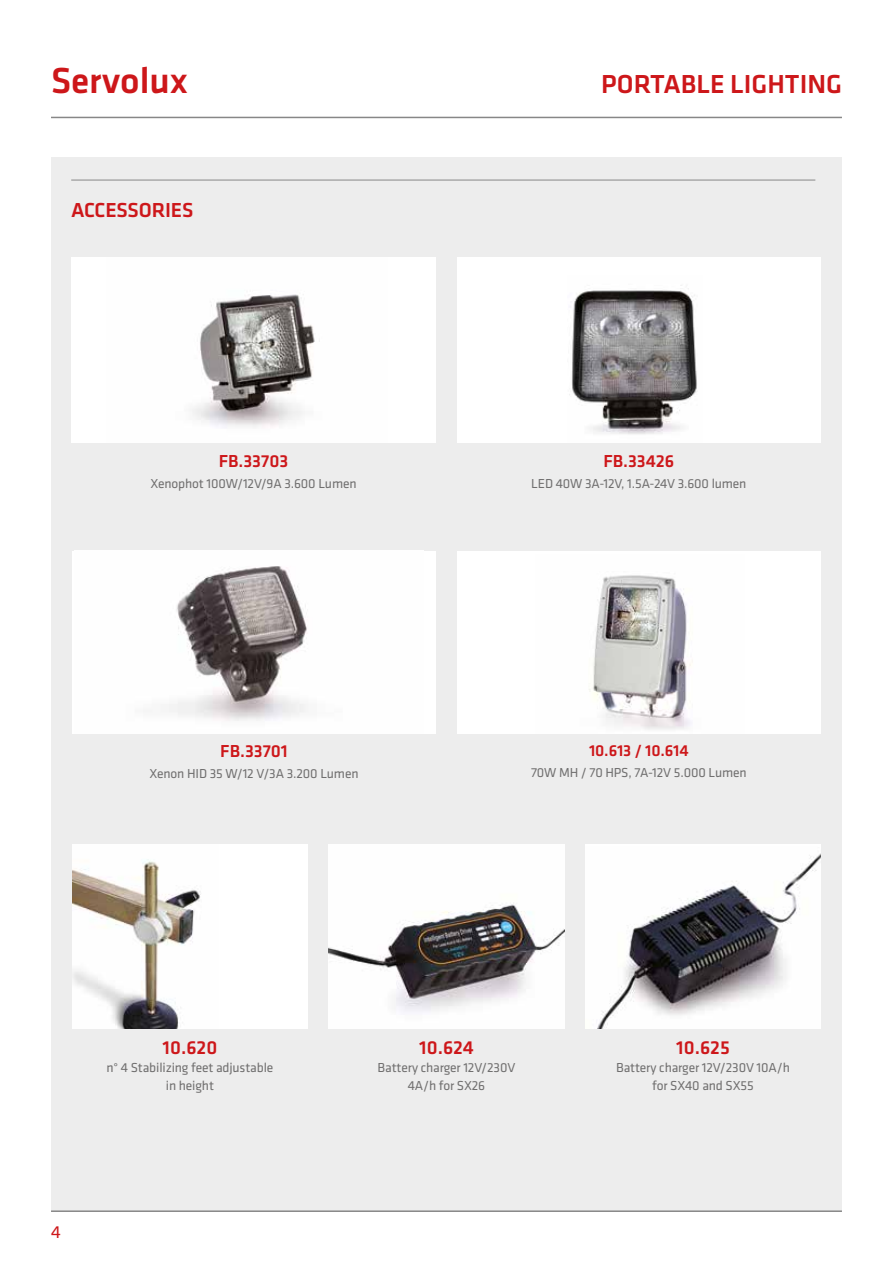
<style>
.page{position:relative;width:893px;height:1263px;background:#fff}
.page>*{position:absolute;margin:0;border:0;box-sizing:border-box;transform-origin:0 0}
.t1{font:500 37.5px "Klavika";color:#cd171a}
.t2{font:500 27px "Klavika";color:#cd171a}
.t3{font:500 21px "Klavika";letter-spacing:-.01em;color:#cd171a}
.t4{font:500 19.5px "Klavika";color:#cd171a}
.t5{font:500 18px "Klavika";color:#cd171a}
.t6{font:18px "Klavika";color:#cd171a}
.t7{font:500 16.5px "Klavika";letter-spacing:-.01em;color:#cd171a}
.t8{font:13.5px/18px "Klavika";letter-spacing:-.01em;color:#706f6f;text-align:center}
</style>
<div class="page">
<div style="left:51px;top:157px;width:791px;height:1053px;background:#ededed"></div>
<hr style="left:51px;top:117px;width:791px;height:1px;background:#878787">
<hr style="left:51px;top:1210px;width:791px;height:2px;background:#878787">
<hr style="left:71px;top:180px;width:744px;height:1px;background:#878787">
<div style="left:71px;top:257px;width:365px;height:186px;background:#fff"></div>
<img style="left:192px;top:294px;width:123px;height:134px">
<div style="left:457px;top:257px;width:364px;height:186px;background:#fff"></div>
<img style="left:569px;top:285px;width:128px;height:149px">
<div style="left:72px;top:844px;width:236px;height:184px;background:#fff"></div>
<img style="left:72px;top:859px;width:129px;height:169px">
<div style="left:72px;top:551px;width:364px;height:182px;background:#fff"></div>
<img style="left:169px;top:566px;width:138px;height:155px">
<div style="left:457px;top:551px;width:364px;height:182px;background:#fff"></div>
<img style="left:589px;top:575px;width:104px;height:155px">
<img style="left:329px;top:844px;width:235px;height:184px">
<img style="left:585px;top:846px;width:236px;height:182px">
<h1 class="t1" style="left:51px;top:60px;width:138px">Servolux</h1>
<h2 class="t2" style="left:601px;top:69px;width:242px">PORTABLE LIGHTING</h2>
<h3 class="t3" style="left:71px;top:199px;width:124px">ACCESSORIES</h3>
<h3 class="t5" style="left:219px;top:451px;width:71px">FB.33703</h3>
<p class="t8" style="left:150px;top:474px;width:208px">Xenophot 100W/12V/9A 3.600 Lumen</p>
<h3 class="t5" style="left:220px;top:742px;width:69px">FB.33701</h3>
<p class="t8" style="left:150px;top:765px;width:210px">Xenon HID 35 W/12 V/3A 3.200 Lumen</p>
<h3 class="t5" style="left:603px;top:451px;width:73px">FB.33426</h3>
<p class="t8" style="left:531px;top:474px;width:217px">LED 40W 3A-12V, 1.5A-24V 3.600 lumen</p>
<p class="t7" style="left:589px;top:742px;width:101px">10.613 / 10.614</p>
<p class="t8" style="left:531px;top:764px;width:217px">70W MH / 70 HPS, 7A-12V 5.000 Lumen</p>
<h3 class="t4" style="left:163px;top:1036px;width:56px">10.620</h3>
<p class="t8" style="left:107px;top:1058px;width:168px">n° 4 Stabilizing feet adjustable in height</p>
<h3 class="t6" style="left:51px;top:1222px;width:11px">4</h3>
<h3 class="t4" style="left:419px;top:1036px;width:56px">10.624</h3>
<p class="t8" style="left:378px;top:1058px;width:139px">Battery charger 12V/230V<br>4A/h for SX26</p>
<h3 class="t4" style="left:676px;top:1036px;width:55px">10.625</h3>
<p class="t8" style="left:616px;top:1058px;width:175px">Battery charger 12V/230V 10A/h for SX40 and SX55</p>
</div>
